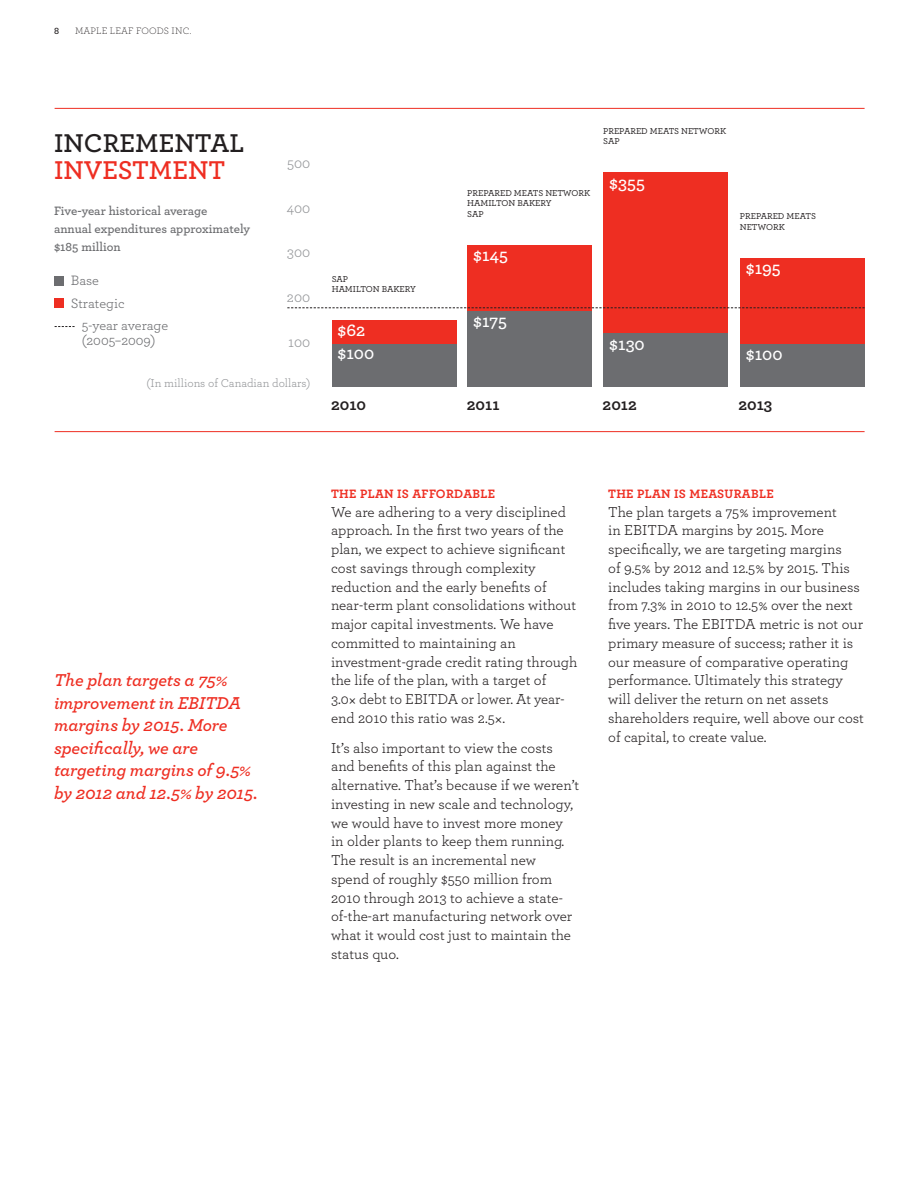
<style>
.page{position:relative;width:918px;height:1188px;background:#fff}
.page>*{position:absolute;margin:0;border:0;box-sizing:border-box;transform-origin:0 0}
.t1{font:600 27px "Archer";color:#231f20}
.t2{font:600 27px "Archer";color:#ee2e22}
.t3{font:italic 600 18px/22.5px "Archer";letter-spacing:-.01em;color:#ee2e22}
.t4{font:600 18px "Archer";color:#fff}
.t5{font:700 16.5px "Archer";color:#231f20}
.t6{font:15px/18.8px "Archer";color:#231f20}
.t7{font:15px "Archer";color:#939598}
.t8{font:14.25px "Archer";color:#6c6d70}
.t9{font:600 12.75px/18px "Archer";color:#6c6d70}
.t10{font:700 12.75px "Archer";letter-spacing:.025em;color:#ee2e22}
.t11{font:12px "Archer";color:#939598}
.t12{font:300 9.75px "Archer";letter-spacing:.02em;color:#231f20}
.t13{font:600 9.75px "Archer";color:#231f20}
.t14{font:500 9px/10.5px "Archer";color:#231f20}
.s1{font-family:"Adobe Garamond Pro"}
</style>
<div class="page">
<hr style="left:55px;top:108px;width:810px;height:1px;background:#ee2e22">
<hr style="left:55px;top:431px;width:810px;height:1px;background:#ee2e22">
<div style="left:55px;top:276px;width:9px;height:9px;background:#6c6d70"></div>
<div style="left:55px;top:298px;width:9px;height:10px;background:#ee2e22"></div>
<div style="left:332px;top:343px;width:124px;height:44px;background:#6c6d70"></div>
<div style="left:332px;top:320px;width:124px;height:23px;background:#ee2e22"></div>
<div style="left:467px;top:310px;width:125px;height:77px;background:#6c6d70"></div>
<div style="left:467px;top:245px;width:125px;height:65px;background:#ee2e22"></div>
<div style="left:603px;top:333px;width:125px;height:54px;background:#6c6d70"></div>
<div style="left:603px;top:173px;width:125px;height:160px;background:#ee2e22"></div>
<div style="left:740px;top:343px;width:125px;height:44px;background:#6c6d70"></div>
<div style="left:740px;top:258px;width:125px;height:85px;background:#ee2e22"></div>
<svg style="left:287px;top:307px;width:578px;height:1px"></svg>
<svg style="left:55px;top:326px;width:20px;height:1px"></svg>
<p class="t13" style="left:54px;top:23px;width:7px">8</p>
<p class="t12" style="left:75px;top:24px;width:118px">MAPLE LEAF FOODS INC.</p>
<h1 class="t1" style="left:54px;top:123px;width:192px">INCREMENTAL</h1>
<h1 class="t2" style="left:54px;top:150px;width:173px">INVESTMENT</h1>
<p class="t9" style="left:54px;top:201px;width:198px">Five-year historical average<br>annual expenditures approximately $185 million</p>
<p class="t8" style="left:71px;top:271px;width:30px">Base</p>
<p class="t8" style="left:71px;top:293px;width:56px">Strategic</p>
<p class="t8" style="left:82px;top:316px;width:88px">5-year average</p>
<p class="t8" style="left:82px;top:331px;width:75px">(2005–2009)</p>
<p class="t7" style="left:287px;top:153px;width:25px">500</p>
<p class="t7" style="left:287px;top:197px;width:25px">400</p>
<p class="t7" style="left:287px;top:242px;width:25px">300</p>
<p class="t7" style="left:287px;top:287px;width:25px">200</p>
<p class="t7" style="left:288px;top:331px;width:24px">100</p>
<p class="t11" style="left:147px;top:375px;width:165px">(In millions of Canadian dollars)</p>
<p class="t14" style="left:332px;top:273px;width:86px">SAP<br>HAMILTON BAKERY</p>
<p class="t4" style="left:338px;top:317px;width:29px">$62</p>
<p class="t4" style="left:338px;top:340px;width:38px">$100</p>
<p class="t5" style="left:331px;top:391px;width:37px">2010</p>
<p class="t14" style="left:467px;top:187px;width:124px">PREPARED MEATS NETWORK<br>HAMILTON BAKERY<br>SAP</p>
<p class="t14" style="left:603px;top:125px;width:124px">PREPARED MEATS NETWORK<br>SAP</p>
<p class="t4" style="left:609px;top:169px;width:37px">$355</p>
<p class="t4" style="left:473px;top:242px;width:36px">$145</p>
<p class="t14" style="left:740px;top:210px;width:78px">PREPARED MEATS<br>NETWORK</p>
<p class="t4" style="left:746px;top:255px;width:37px">$195</p>
<p class="t4" style="left:473px;top:307px;width:36px">$175</p>
<p class="t5" style="left:467px;top:391px;width:34px">2011</p>
<p class="t4" style="left:609px;top:330px;width:37px">$130</p>
<p class="t5" style="left:603px;top:391px;width:36px">2012</p>
<p class="t4" style="left:746px;top:340px;width:38px">$100</p>
<p class="t5" style="left:738px;top:391px;width:35px">2013</p>
<p class="t3" style="left:54px;top:668px;width:205px">The plan targets a 75% improvement in EBITDA margins by 2015. More specifically, we are targeting margins of 9.5% by 2012 and 12.5% by 2015.</p>
<p class="t10" style="left:331px;top:484px;width:166px">THE PLAN IS AFFORDABLE</p>
<p class="t6" style="left:331px;top:502px;width:248px">We are adhering to a very disciplined approach. In the first two years of the plan, we expect to achieve significant cost savings through complexity reduction and the early benefits of near-term plant consolidations without major capital investments. We have committed to maintaining an investment-grade credit rating through the life of the plan, with a target of<br>3.0<span class="s1">×</span> debt to EBITDA or lower. At year&shy;end 2010 this ratio was 2.5<span class="s1">×</span>.</p>
<p class="t6" style="left:331px;top:737px;width:250px">It’s also important to view the costs and benefits of this plan against the alternative. That’s because if we weren’t investing in new scale and technology, we would have to invest more money in older plants to keep them running.<br>The result is an incremental new<br>spend of roughly $550 million from 2010 through 2013 to achieve a state&shy;of-the-art manufacturing network over what it would cost just to maintain the status quo.</p>
<p class="t10" style="left:608px;top:484px;width:167px">THE PLAN IS MEASURABLE</p>
<p class="t6" style="left:608px;top:502px;width:257px">The plan targets a 75% improvement<br>in EBITDA margins by 2015. More specifically, we are targeting margins<br>of 9.5% by 2012 and 12.5% by 2015. This includes taking margins in our business from 7.3% in 2010 to 12.5% over the next five years. The EBITDA metric is not our primary measure of success; rather it is our measure of comparative operating performance. Ultimately this strategy will deliver the return on net assets shareholders require, well above our cost of capital, to create value.</p>
</div>
